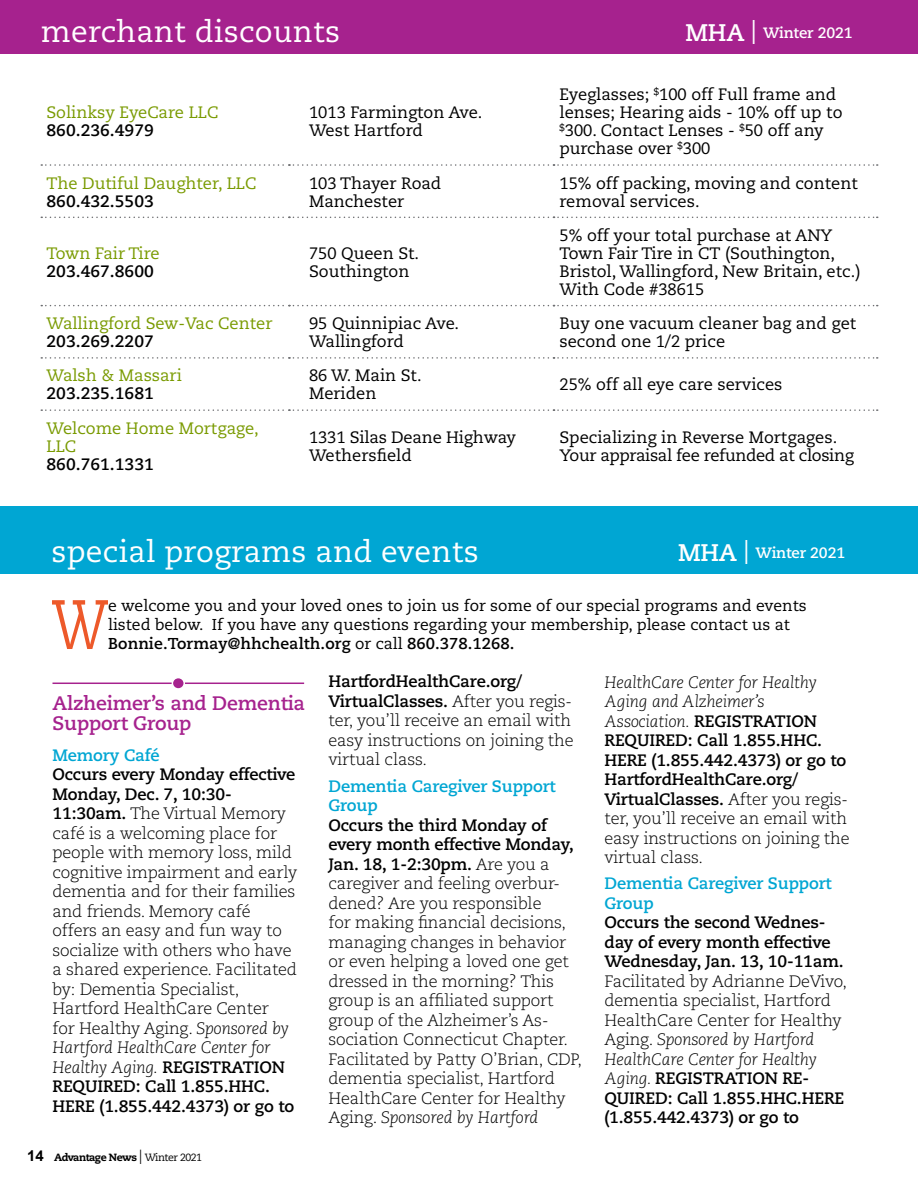
<style>
.page{position:relative;width:918px;height:1188px;background:#fff}
.page>*{position:absolute;margin:0;border:0;box-sizing:border-box;transform-origin:0 0}
.t1{font:69.75px "Caecilia LT Std";color:#ed592a;scale:.75 1}
.t2{font:30px "Caecilia LT Std";letter-spacing:.01em;color:#fff}
.t3{font:700 19.5px/19.5px "Caecilia LT Std";letter-spacing:-.01em;color:#a6228e}
.t4{font:300 16.5px/19.5px "Caecilia LT Std";letter-spacing:-.01em;color:#000}
.t5{font:16.5px/18px "Caecilia LT Std";color:#000}
.t6{font:700 16.5px/19.5px "Caecilia LT Std";letter-spacing:-.01em;color:#000}
.t7{font:16.5px/18px "Caecilia LT Std";color:#799a00}
.t8{font:700 16.5px/19.5px "Caecilia LT Std";letter-spacing:-.01em;color:#00a6d3}
.t9{font:16.5px/18px "Caecilia LT Std";letter-spacing:-.02em;color:#000}
.t10{font:italic 300 16.5px/19.5px "Caecilia LT Std";letter-spacing:-.01em;color:#000}
.t11{font:15.75px/18.9px "Caecilia LT Std";color:#000}
.t12{font:700 15px "Caecilia LT Std";letter-spacing:-.01em;color:#fff}
.t13{font:800 10.5px "Caecilia LT Std";letter-spacing:-.045em;color:#000}
.s1{font-size:24px}
.s2{font-weight:400;font-size:24px}
.s3{font-weight:700}
.s4{font-style:italic}
.s5{font-family:"Arial";font-weight:700;font-size:15px}
.s6{font-family:"Arial Narrow";font-weight:400;font-size:19.95px}
.s7{font-weight:400}
.s8{font-weight:700;font-style:normal}
</style>
<div class="page">
<div style="left:0;top:0;width:918px;height:54px;background:#a6228e"></div>
<svg style="left:41px;top:217px;width:837px;height:1px"></svg>
<svg style="left:41px;top:305px;width:837px;height:1px"></svg>
<svg style="left:41px;top:357px;width:837px;height:2px"></svg>
<svg style="left:41px;top:409px;width:837px;height:2px"></svg>
<svg style="left:41px;top:164px;width:837px;height:2px"></svg>
<div style="left:0;top:507px;width:918px;height:67px;background:#00a6d3"></div>
<hr style="left:53px;top:683px;width:251px;height:1px;background:#a6228e">
<div style="left:172px;top:678px;width:12px;height:11px;background:#a6228e;border-radius:50%"></div>
<div style="left:172px;top:677px;width:13px;height:13px;border:2px solid #fff;border-radius:50%"></div>
<h2 class="t2" style="left:41px;top:14px;width:301px">merchant discounts</h2>
<p class="t12" style="left:686px;top:24px;width:169px"><span class="s1">MHA</span> <span class="s2">|</span> Winter 2021</p>
<p class="t7" style="left:46px;top:104px;width:173px">Solinksy EyeCare LLC</p>
<p class="t6" style="left:46px;top:121px;width:109px">860.236.4979</p>
<p class="t5" style="left:309px;top:104px;width:175px">1013 Farmington Ave.<br>West Hartford</p>
<p class="t5" style="left:560px;top:86px;width:285px">Eyeglasses; <sup>$</sup>100 off Full frame and lenses; Hearing aids - 10% off up to <sup>$</sup>300. Contact Lenses - <sup>$</sup>50 off any purchase over <sup>$</sup>300</p>
<p class="t7" style="left:47px;top:174px;width:211px">The Dutiful Daughter, LLC</p>
<p class="t6" style="left:47px;top:191px;width:109px">860.432.5503</p>
<p class="t5" style="left:309px;top:174px;width:134px">103 Thayer Road<br>Manchester</p>
<p class="t5" style="left:560px;top:174px;width:300px">15% off packing, moving and content removal services.</p>
<p class="t7" style="left:47px;top:244px;width:115px">Town Fair Tire</p>
<p class="t6" style="left:47px;top:262px;width:109px">203.467.8600</p>
<p class="t5" style="left:309px;top:244px;width:112px">750 Queen St.<br>Southington</p>
<p class="t5" style="left:560px;top:226px;width:303px">5% off your total purchase at ANY<br>Town Fair Tire in CT (Southington,<br>Bristol, Wallingford, New Britain, etc.)<br>With Code #38615</p>
<p class="t7" style="left:47px;top:315px;width:227px">Wallingford Sew-Vac Center</p>
<p class="t6" style="left:47px;top:332px;width:109px">203.269.2207</p>
<p class="t5" style="left:309px;top:315px;width:152px">95 Quinnipiac Ave.<br>Wallingford</p>
<p class="t5" style="left:560px;top:315px;width:298px">Buy one vacuum cleaner bag and get second one 1/2 price</p>
<p class="t7" style="left:47px;top:367px;width:137px">Walsh &amp; Massari</p>
<p class="t6" style="left:47px;top:384px;width:109px">203.235.1681</p>
<p class="t5" style="left:309px;top:367px;width:114px">86 W. Main St.<br>Meriden</p>
<p class="t5" style="left:560px;top:376px;width:225px">25% off all eye care services</p>
<p class="t7" style="left:47px;top:419px;width:214px">Welcome Home Mortgage,<br>LLC</p>
<p class="t6" style="left:47px;top:454px;width:109px">860.761.1331</p>
<p class="t5" style="left:309px;top:428px;width:208px">1331 Silas Deane Highway<br>Wethersfield</p>
<p class="t9" style="left:560px;top:428px;width:296px">Specializing in Reverse Mortgages.<br>Your appraisal fee refunded at closing</p>
<h2 class="t2" style="left:51px;top:534px;width:429px">special programs and events</h2>
<p class="t12" style="left:678px;top:544px;width:169px"><span class="s1">MHA</span> <span class="s2">|</span> Winter 2021</p>
<h1 class="t1" style="left:52px;top:584px;width:76px">W</h1>
<p class="t11" style="left:108px;top:597px;width:700px">e welcome you and your loved ones to join us for some of our special programs and events listed below. If you have any questions regarding your membership, please contact us at<br><span class="s3">Bonnie.Tormay@hhchealth.org</span> or call <span class="s3">860.378.1268.</span></p>
<p class="t3" style="left:52px;top:694px;width:254px">Alzheimer’s and Dementia<br>Support Group</p>
<p class="t8" style="left:52px;top:746px;width:109px">Memory Café</p>
<p class="t4" style="left:52px;top:765px;width:246px"><span class="s3">Occurs every Monday effective<br>Monday, Dec. 7, 10:30-<br>11:30am.</span> The Virtual Memory café is a welcoming place for people with memory loss, mild cognitive impairment and early dementia and for their families and friends. Memory café offers an easy and fun way to socialize with others who have a shared experience. Facilitated by: Dementia Specialist,<br>Hartford HealthCare Center<br>for Healthy Aging. <span class="s4">Sponsored by<br>Hartford HealthCare Center for<br>Healthy Aging.</span> <span class="s3">REGISTR</span></p>
<p class="t6" style="left:52px;top:1058px;width:202px;text-indent:179px">ATION<br>REQUIRED: Call 1.855.HHC</p>
<p class="t6" style="left:52px;top:1077px;width:243px;text-indent:213px">.<br>HERE (1.855.442.4373) or go to</p>
<p class="t13" style="left:27px;top:1151px;width:176px"><span class="s5">14</span> Advantage News <span class="s6">I</span> <span class="s7">Winter 2021</span></p>
<p class="t4" style="left:329px;top:672px;width:247px"><span class="s3">HartfordHealthCare.org/<br>VirtualClasses.</span> After you regis&shy;ter, you’ll receive an email with easy instructions on joining the virtual class.</p>
<p class="t8" style="left:329px;top:776px;width:229px">Dementia Caregiver Support<br>Group</p>
<p class="t4" style="left:329px;top:816px;width:255px"><span class="s3">Occurs the third Monday of every month effective Monday,<br>Jan. 18, 1-2:30pm.</span> Are you a caregiver and feeling overbur&shy;dened? Are you responsible<br>for making financial decisions, managing changes in behavior or even helping a loved one get dressed in the morning? This group is an affiliated support group of the Alzheimer’s As&shy;sociation Connecticut Chapter.<br>Facilitated by Patty O’Brian, CDP, dementia specialist, Hartford<br>HealthCare Center for Healthy<br>Aging. <span class="s4">Sponsored by Hartford</span></p>
<p class="t10" style="left:605px;top:672px;width:214px">HealthCare Center for Healthy<br>Aging and Alzheimer’s<br>Association. <span class="s8">REGISTR</span></p>
<p class="t6" style="left:605px;top:711px;width:189px;text-indent:159px">ATION<br>REQUIRED: Call 1.855.HHC</p>
<p class="t4" style="left:605px;top:731px;width:247px;text-indent:213px"><span class="s3">.<br>HERE (1.855.442.4373) or go to<br>HartfordHealthCare.org/<br>VirtualClasses.</span> After you regis&shy;ter, you’ll receive an email with easy instructions on joining the virtual class.</p>
<p class="t8" style="left:605px;top:874px;width:229px">Dementia Caregiver Support<br>Group</p>
<p class="t6" style="left:605px;top:913px;width:241px">Occurs the second Wednes&shy;day of every month effective<br>Wednesday, Jan. 13, 10-11am.</p>
<p class="t4" style="left:605px;top:972px;width:244px">Facilitated by Adrianne DeVivo, dementia specialist, Hartford<br>HealthCare Center for Healthy<br>Aging. <span class="s4">Sponsored by Hartford<br>HealthCare Center for Healthy<br>Aging.</span> <span class="s3">REGISTR</span></p>
<p class="t6" style="left:724px;top:1069px;width:23px">ATION</p>
<p class="t6" style="left:782px;top:1069px;width:28px">RE-</p>
<p class="t6" style="left:605px;top:1089px;width:169px">QUIRED: Call 1.855.HHC</p>
<p class="t6" style="left:605px;top:1089px;width:241px;text-indent:192px">.HERE (1.855.442.4373) or go to</p>
</div>
